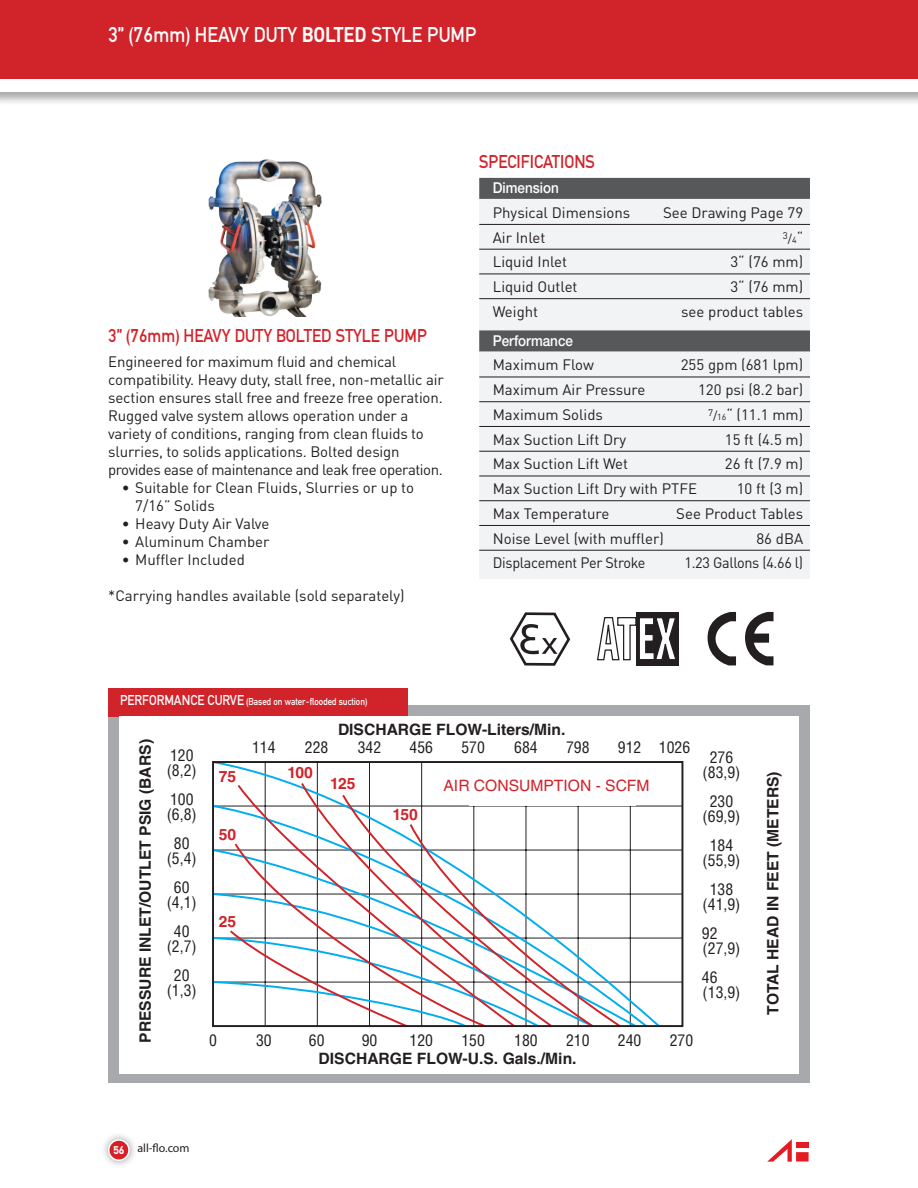
<style>
.page{position:relative;width:918px;height:1188px;background:#fff}
.page>*{position:absolute;margin:0;border:0;box-sizing:border-box;transform-origin:0 0}
.t1{font:22.5px "DIN Mittel EF";color:#fff;scale:.9 1}
.t2{font:700 22.5px "DIN Mittel EF";color:#fff;scale:.9 1}
.t3{font:19.5px "DIN Mittel EF";color:#d62027;scale:.9 1}
.t4{font:19.5px "DIN Mittel EF";color:#d1232a;scale:.9 1}
.t5{font:condensed 15.6px/15.6px "Helvetica";color:#231f20;text-align:center}
.t6{font:700 15.6px "Helvetica";color:#231f20}
.t7{font:15.6px "Helvetica";color:#d1232a}
.t8{font:700 15.6px "Helvetica";color:#d1232a}
.t9{font:15px/18px "DINOT";color:#231f20}
.t10{font:15px "DINOT";letter-spacing:-.02em;color:#231f20;scale:.96 1}
.t11{font:500 15px "Helvetica Neue";color:#fff;scale:.9 1}
.t12{font:15px "DINOT";color:#231f20;scale:.96 1}
.t13{font:12px "Myriad Pro";color:#231f20}
.t14{font:700 12px "DIN Mittel EF";color:#fff}
.t15{font:10.5px "DIN Mittel EF";color:#fff;scale:.9 1}
.t16{font:9.6px "DINOT";color:#231f20}
.s1{font-weight:400}
.s2{font-size:12px}
.s3{font-size:15px}
.s4{font-size:8.7px}
</style>
<div class="page">
<div style="left:100px;top:1131px;width:37px;height:38px;background:#231f20;opacity:.46"></div>
<div style="left:109px;top:1140px;width:20px;height:20px;background:#d62027;border-radius:50%"></div>
<div style="left:108px;top:1139px;width:22px;height:22px;border:2px solid #fff;border-radius:50%"></div>
<svg style="left:767px;top:1139px;width:42px;height:23px"></svg>
<div style="left:0;top:0;width:918px;height:82px;background:#d1232a"></div>
<div style="left:0;top:78px;width:918px;height:29px;background:#231f20;opacity:.4"></div>
<div style="left:0;top:80px;width:918px;height:12px;background:#fff"></div>
<div style="left:108px;top:705px;width:702px;height:378px;background:#a8a9ad"></div>
<div style="left:108px;top:688px;width:299px;height:28px;background:#d1232a"></div>
<div style="left:119px;top:717px;width:680px;height:357px;background:#fff"></div>
<hr style="left:213px;top:806px;width:469px;height:1px;background:#231f20">
<hr style="left:213px;top:850px;width:469px;height:1px;background:#231f20">
<hr style="left:213px;top:894px;width:469px;height:1px;background:#231f20">
<hr style="left:213px;top:938px;width:469px;height:1px;background:#231f20">
<hr style="left:213px;top:982px;width:469px;height:1px;background:#231f20">
<svg style="left:215px;top:764px;width:447px;height:264px"></svg>
<svg style="left:212px;top:848px;width:426px;height:180px"></svg>
<svg style="left:228px;top:781px;width:395px;height:247px"></svg>
<div style="left:212px;top:761px;width:471px;height:266px;border:2px solid #231f20"></div>
<div style="left:469px;top:763px;width:167px;height:42px;background:#fff"></div>
<div style="left:479px;top:194px;width:331px;height:384px;background:#f2f3f4"></div>
<div style="left:479px;top:178px;width:331px;height:21px;background:#57585a"></div>
<hr style="left:479px;top:224px;width:331px;height:1px;background:#231f20">
<hr style="left:479px;top:249px;width:331px;height:1px;background:#231f20">
<hr style="left:479px;top:274px;width:331px;height:1px;background:#231f20">
<hr style="left:479px;top:298px;width:331px;height:1px;background:#231f20">
<div style="left:479px;top:330px;width:331px;height:21px;background:#57585a"></div>
<hr style="left:479px;top:377px;width:331px;height:1px;background:#231f20">
<hr style="left:479px;top:401px;width:331px;height:1px;background:#231f20">
<hr style="left:479px;top:426px;width:331px;height:1px;background:#231f20">
<hr style="left:479px;top:451px;width:331px;height:1px;background:#231f20">
<hr style="left:479px;top:476px;width:331px;height:1px;background:#231f20">
<hr style="left:479px;top:500px;width:331px;height:1px;background:#231f20">
<hr style="left:479px;top:525px;width:331px;height:1px;background:#231f20">
<hr style="left:479px;top:550px;width:331px;height:1px;background:#231f20">
<svg style="left:708px;top:612px;width:28px;height:53px"></svg>
<svg style="left:745px;top:612px;width:29px;height:53px"></svg>
<svg style="left:510px;top:612px;width:60px;height:54px"></svg>
<div style="left:637px;top:612px;width:42px;height:54px;background:#231f20"></div>
<svg style="left:597px;top:616px;width:78px;height:45px"></svg>
<img style="left:208px;top:159px;width:114px;height:158px">
<h1 class="t1" style="left:108px;top:22px;width:123px">3” (76mm) Heavy</h1>
<h1 class="t2" style="left:254px;top:21px;width:79px"><span class="s1">Duty</span> Bolted</h1>
<h1 class="t1" style="left:371px;top:22px;width:103px">Style Pump</h1>
<h2 class="t3" style="left:108px;top:324px;width:107px">3” (76mm) Heavy</h2>
<h2 class="t3" style="left:235px;top:324px;width:202px">Duty Bolted Style Pump</h2>
<p class="t9" style="left:108px;top:351px;width:337px">Engineered for maximum fluid and chemical compatibility. Heavy duty, stall free, non-metallic air section ensures stall free and freeze free operation.<br>Rugged valve system allows operation under a variety of conditions, ranging from clean fluids to slurries, to solids applications. Bolted design provides ease of maintenance and leak free operation.</p>
<p class="t9" style="left:135px;top:477px;width:280px;text-indent:-14px">• Suitable for Clean Fluids, Slurries or up to<br>7/16” Solids</p>
<p class="t9" style="left:122px;top:513px;width:149px">• Heavy Duty Air Valve</p>
<p class="t9" style="left:122px;top:531px;width:149px">• Aluminum Chamber</p>
<p class="t9" style="left:122px;top:549px;width:125px">• Muffler Included</p>
<p class="t9" style="left:108px;top:585px;width:298px">*Carrying handles available (sold separately)</p>
<h2 class="t4" style="left:479px;top:151px;width:130px">SPECIFICATIO NS</h2>
<p class="t11" style="left:493px;top:179px;width:75px">Dimension</p>
<p class="t9" style="left:493px;top:203px;width:161px">Physical Dimensions S</p>
<p class="t9" style="left:672px;top:203px;width:133px">ee Drawing Page 79</p>
<p class="t9" style="left:493px;top:227px;width:54px">Air I nlet</p>
<p class="t16" style="left:783px;top:229px;width:22px">3<span class="s2">/</span><sub>4</sub><span class="s3">“</span></p>
<p class="t9" style="left:493px;top:252px;width:76px">Liquid I nlet</p>
<p class="t9" style="left:730px;top:252px;width:74px">3“ (76 mm)</p>
<p class="t9" style="left:493px;top:277px;width:86px">Liquid Outlet</p>
<p class="t9" style="left:730px;top:277px;width:74px">3“ (76 mm)</p>
<p class="t9" style="left:493px;top:302px;width:47px">Weight</p>
<p class="t9" style="left:681px;top:302px;width:124px">see product tables</p>
<p class="t11" style="left:493px;top:331px;width:91px">Performance</p>
<p class="t9" style="left:493px;top:355px;width:103px">Maximum Flow</p>
<p class="t9" style="left:681px;top:355px;width:124px">255 gpm (681 lpm)</p>
<p class="t9" style="left:493px;top:380px;width:154px">Maximum Air Pressure</p>
<p class="t9" style="left:698px;top:380px;width:107px">120 psi (8.2 bar)</p>
<p class="t9" style="left:493px;top:405px;width:112px">Maximum Solids</p>
<p class="t9" style="left:708px;top:405px;width:97px"><sup>7</sup><span class="s2">/</span><span class="s4">16</span>“ (11.1 mm)</p>
<p class="t9" style="left:493px;top:430px;width:135px">Max Suction Lift Dry</p>
<p class="t9" style="left:725px;top:430px;width:80px">15 ft (4.5 m)</p>
<p class="t9" style="left:493px;top:454px;width:137px">Max Suction Lift Wet</p>
<p class="t9" style="left:725px;top:454px;width:80px">26 ft (7.9 m)</p>
<p class="t9" style="left:493px;top:479px;width:201px">Max Suction Lift Dry with PTFE</p>
<p class="t9" style="left:737px;top:479px;width:68px">10 ft (3 m)</p>
<p class="t9" style="left:493px;top:504px;width:156px">Max Temperature S</p>
<p class="t9" style="left:685px;top:504px;width:120px">ee Product Tables</p>
<p class="t9" style="left:493px;top:529px;width:173px">N oise Level (with muffler)</p>
<p class="t9" style="left:756px;top:529px;width:48px">86 dBA</p>
<p class="t10" style="left:493px;top:553px;width:161px">Displacement Per Stroke</p>
<p class="t12" style="left:684px;top:553px;width:125px">1.23 Gallons (4.66 l)</p>
<p class="t15" style="left:120px;top:696px;width:276px"><span class="s3">PERFORMANCE CURVE</span> (Based on water-flooded suction)</p>
<p class="t6" style="left:136px;top:1043px;width:305px;rotate:-90deg">PRESSURE INLET/OUTLET PSIG (BARS)</p>
<p class="t5" style="left:167px;top:747px;width:31px;text-align:left">120 (8,2)</p>
<p class="t5" style="left:167px;top:791px;width:31px;text-align:left">100 (6,8)</p>
<p class="t5" style="left:167px;top:835px;width:31px">80 (5,4)</p>
<p class="t5" style="left:167px;top:879px;width:31px">60 (4,1)</p>
<p class="t5" style="left:167px;top:923px;width:31px">40 (2,7)</p>
<p class="t5" style="left:167px;top:967px;width:31px">20 (1,3)</p>
<p class="t6" style="left:338px;top:720px;width:229px">DISCHARGE FLOW-Liters/Min.</p>
<p class="t5" style="left:252px;top:739px;width:25px">114</p>
<p class="t5" style="left:305px;top:739px;width:25px">228</p>
<p class="t5" style="left:358px;top:739px;width:25px">342</p>
<p class="t5" style="left:410px;top:739px;width:25px">456</p>
<p class="t5" style="left:461px;top:739px;width:25px">570</p>
<p class="t5" style="left:514px;top:739px;width:25px">684</p>
<p class="t5" style="left:566px;top:739px;width:25px">798</p>
<p class="t5" style="left:618px;top:739px;width:74px">912 1026</p>
<p class="t8" style="left:219px;top:767px;width:19px">75</p>
<p class="t8" style="left:287px;top:763px;width:27px">100</p>
<p class="t8" style="left:219px;top:825px;width:19px">50</p>
<p class="t8" style="left:330px;top:774px;width:27px">125</p>
<p class="t8" style="left:219px;top:912px;width:19px">25</p>
<p class="t8" style="left:393px;top:805px;width:27px">150</p>
<p class="t7" style="left:444px;top:777px;width:208px">AIR CONSUMPTION - SCFM</p>
<p class="t5" style="left:703px;top:749px;width:39px">276 (83,9)</p>
<p class="t5" style="left:703px;top:793px;width:39px">230 (69,9)</p>
<p class="t5" style="left:703px;top:837px;width:39px">184 (55,9)</p>
<p class="t5" style="left:703px;top:881px;width:39px">138 (41,9)</p>
<p class="t5" style="left:702px;top:925px;width:40px;text-align:left">92 (27,9)</p>
<p class="t5" style="left:702px;top:969px;width:40px;text-align:left">46 (13,9)</p>
<p class="t5" style="left:209px;top:1033px;width:9px">0</p>
<p class="t5" style="left:256px;top:1033px;width:17px">30</p>
<p class="t5" style="left:309px;top:1033px;width:17px">60</p>
<p class="t5" style="left:362px;top:1033px;width:17px">90</p>
<p class="t5" style="left:410px;top:1033px;width:25px">120</p>
<p class="t5" style="left:461px;top:1033px;width:25px">150</p>
<p class="t5" style="left:514px;top:1033px;width:25px">180</p>
<p class="t5" style="left:566px;top:1033px;width:25px">210</p>
<p class="t5" style="left:618px;top:1033px;width:25px">240</p>
<p class="t5" style="left:670px;top:1033px;width:25px">270</p>
<p class="t6" style="left:319px;top:1049px;width:259px">DISCHARGE FLOW-U.S. Gals./Min.</p>
<p class="t6" style="left:764px;top:1015px;width:245px;rotate:-90deg">TOTAL HEAD IN FEET (METERS)</p>
<p class="t14" style="left:113px;top:1143px;width:13px">56</p>
<p class="t13" style="left:137px;top:1141px;width:54px">all-flo.com</p>
</div>
